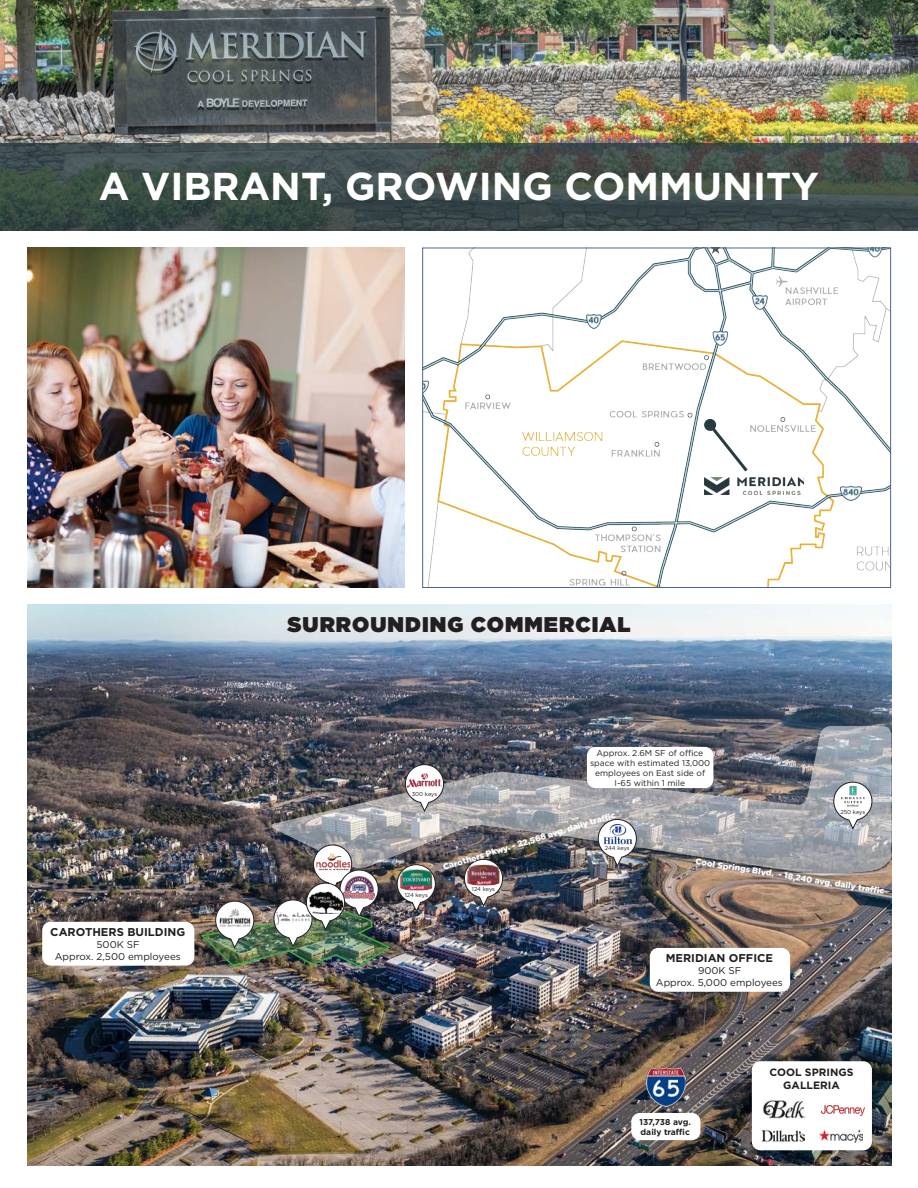
<style>
.page{position:relative;width:918px;height:1188px;background:#fff}
.page>*{position:absolute;margin:0;border:0;box-sizing:border-box;transform-origin:0 0}
.t1{font:700 38.85px "Gotham";color:#fff}
.t2{font:900 21.3px "Gotham";letter-spacing:.05em;color:#231f20}
.t3{font:700 11.4px "Gotham";color:#231f20}
.t4{font:700 10.65px/12.8px "Gotham";color:#231f20;text-align:center}
.t5{font:9.9px/11.9px "Gotham";color:#231f20;text-align:center}
.t6{font:8.55px/10.2px "Gotham";color:#231f20;text-align:center}
.t7{font:900 8.55px "Gotham";color:#fff}
.t8{font:700 8.55px/10.2px "Gotham";color:#231f20}
.t9{font:5.7px "Gotham";letter-spacing:-.025em;color:#231f20}
</style>
<div class="page">
<img style="left:0;top:0;width:918px;height:143px">
<img style="left:424px;top:250px;width:465px;height:336px">
<div style="left:422px;top:248px;width:469px;height:340px;border:1px solid #4b6788"></div>
<svg style="left:706px;top:421px;width:45px;height:54px"></svg>
<div style="left:704px;top:419px;width:12px;height:12px;background:#273b41;border-radius:50%"></div>
<img style="left:704px;top:478px;width:100px;height:16px">
<img style="left:27px;top:605px;width:864px;height:561px">
<div style="left:650px;top:948px;width:140px;height:44px;background:#fff;border-radius:8px"></div>
<img style="left:271px;top:726px;width:620px;height:150px">
<img style="left:646px;top:1068px;width:40px;height:39px">
<div style="left:752px;top:1061px;width:120px;height:89px;background:#fff;border-radius:8px"></div>
<img style="left:464px;top:859px;width:39px;height:48px">
<img style="left:200px;top:844px;width:236px;height:124px">
<svg style="left:598px;top:819px;width:39px;height:49px"></svg>
<svg style="left:405px;top:764px;width:39px;height:49px"></svg>
<svg style="left:833px;top:781px;width:40px;height:49px"></svg>
<div style="left:587px;top:747px;width:126px;height:41px;background:#fff;border-radius:8px"></div>
<div style="left:42px;top:922px;width:152px;height:44px;background:#fff;border-radius:8px"></div>
<img style="left:762px;top:1100px;width:43px;height:18px">
<img style="left:761px;top:1129px;width:43px;height:13px">
<img style="left:822px;top:1105px;width:43px;height:10px">
<img style="left:819px;top:1129px;width:43px;height:14px">
<div style="left:631px;top:1113px;width:69px;height:27px;background:#fff;border-radius:8px"></div>
<svg style="left:0;top:143px;width:918px;height:88px;background:#3d4b48"></svg>
<img style="left:27px;top:248px;width:378px;height:340px">
<p class="t1" style="left:99px;top:160px;width:722px">A VIBRANT, GROWING COMMUNITY</p>
<p class="t2" style="left:287px;top:610px;width:345px">SURROUNDING COMMERCIAL</p>
<p class="t9" style="left:412px;top:790px;width:27px">300 keys</p>
<p class="t6" style="left:590px;top:747px;width:122px">Approx. 2.6M SF of office space with estimated 13,000 employees on East side of<br>I-65 within 1 mile</p>
<p class="t3" style="left:50px;top:925px;width:136px">CAROTHERS BUILDING</p>
<p class="t5" style="left:55px;top:939px;width:128px">500K SF<br>Approx. 2,500 employees</p>
<p class="t9" style="left:405px;top:891px;width:25px">124 keys</p>
<p class="t7" style="left:441px;top:862px;width:181px;rotate:-17deg">Carothers Pkwy. - 22,568 avg. daily traffi c</p>
<p class="t9" style="left:605px;top:845px;width:26px">244 keys</p>
<p class="t9" style="left:472px;top:885px;width:25px">124 keys</p>
<p class="t9" style="left:840px;top:808px;width:26px">250 keys</p>
<p class="t7" style="left:697px;top:855px;width:192px;rotate:9deg">Cool Springs Blvd. - 18,240 avg. daily traffi c</p>
<p class="t3" style="left:666px;top:951px;width:109px">MERIDIAN OFFICE</p>
<p class="t5" style="left:656px;top:965px;width:129px">900K SF<br>Approx. 5,000 employees</p>
<p class="t8" style="left:640px;top:1117px;width:53px">137,738 avg. daily traffic</p>
<p class="t4" style="left:770px;top:1066px;width:85px">COOL SPRINGS<br>GALLERIA</p>
</div>
